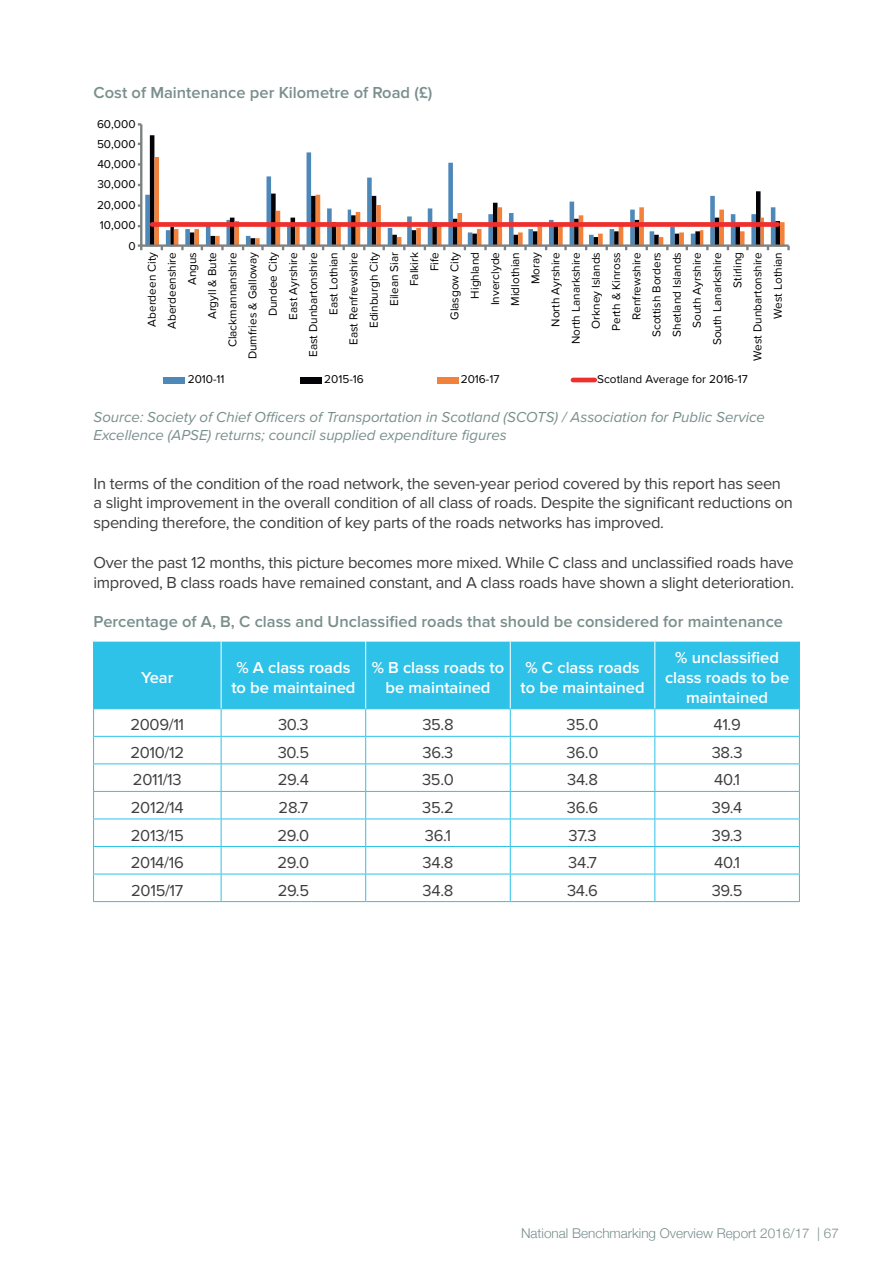
<style>
.page{position:relative;width:893px;height:1263px;background:#fff}
.page>*{position:absolute;margin:0;border:0;box-sizing:border-box;transform-origin:0 0}
.Body_text{font:16.5px/19.8px "Proxima Nova";letter-spacing:-.02em;color:#3e3e3f}
.Table_title{font:600 16.5px/19.8px "Proxima Nova";color:#fff;text-align:center}
.Table_title-2{font:600 16.5px "Proxima Nova";color:#798f8c}
.Source{font:italic 15px/18px "Proxima Nova";color:#798f8c}
.t1{font:300 13.5px "Helvetica Neue";color:#798f8c}
.t2{font:11.85px/20.2px "Proxima Nova";color:#000001;text-align:right}
</style>
<div class="page">
<svg style="left:150px;top:135px;width:162px;height:109px"></svg>
<svg style="left:154px;top:157px;width:631px;height:87px"></svg>
<hr style="left:140px;top:124px;width:2px;height:122px;background:#7e8182">
<hr style="left:141px;top:244px;width:648px;height:3px;background:#7e8182">
<svg style="left:138px;top:244px;width:4px;height:6px"></svg>
<div style="left:152px;top:222px;width:626px;height:5px;background:#ee2f2d"></div>
<div style="left:164px;top:377px;width:21px;height:6px;background:#4e88b9"></div>
<div style="left:300px;top:377px;width:21px;height:6px;background:#030206"></div>
<div style="left:437px;top:377px;width:22px;height:6px;background:#f2813c"></div>
<hr style="left:573px;top:378px;width:22px;height:4px;background:#ee2f2d">
<div style="left:94px;top:642px;width:705px;height:66px;background:#2ec2e9"></div>
<hr style="left:93px;top:642px;width:1px;height:66px;background:#2ec2e9">
<hr style="left:799px;top:642px;width:1px;height:66px;background:#2ec2e9">
<hr style="left:93px;top:708px;width:128px;height:1px;background:#2ec2e9">
<hr style="left:221px;top:708px;width:145px;height:1px;background:#2ec2e9">
<hr style="left:366px;top:708px;width:144px;height:1px;background:#2ec2e9">
<hr style="left:510px;top:708px;width:145px;height:1px;background:#2ec2e9">
<hr style="left:655px;top:708px;width:145px;height:1px;background:#2ec2e9">
<hr style="left:510px;top:642px;width:1px;height:66px;background:#fff">
<hr style="left:654px;top:642px;width:1px;height:66px;background:#fff">
<hr style="left:93px;top:736px;width:128px;height:1px;background:#2ec2e9">
<hr style="left:221px;top:736px;width:145px;height:1px;background:#2ec2e9">
<hr style="left:366px;top:736px;width:144px;height:1px;background:#2ec2e9">
<hr style="left:510px;top:736px;width:145px;height:1px;background:#2ec2e9">
<hr style="left:655px;top:736px;width:145px;height:1px;background:#2ec2e9">
<hr style="left:93px;top:763px;width:128px;height:1px;background:#2ec2e9">
<hr style="left:221px;top:763px;width:145px;height:1px;background:#2ec2e9">
<hr style="left:366px;top:763px;width:144px;height:1px;background:#2ec2e9">
<hr style="left:510px;top:763px;width:145px;height:1px;background:#2ec2e9">
<hr style="left:655px;top:763px;width:145px;height:1px;background:#2ec2e9">
<hr style="left:93px;top:791px;width:128px;height:1px;background:#2ec2e9">
<hr style="left:221px;top:791px;width:145px;height:1px;background:#2ec2e9">
<hr style="left:366px;top:791px;width:144px;height:1px;background:#2ec2e9">
<hr style="left:510px;top:791px;width:145px;height:1px;background:#2ec2e9">
<hr style="left:655px;top:791px;width:145px;height:1px;background:#2ec2e9">
<hr style="left:93px;top:818px;width:128px;height:1px;background:#2ec2e9">
<hr style="left:221px;top:818px;width:145px;height:1px;background:#2ec2e9">
<hr style="left:366px;top:818px;width:144px;height:1px;background:#2ec2e9">
<hr style="left:510px;top:818px;width:145px;height:1px;background:#2ec2e9">
<hr style="left:655px;top:818px;width:145px;height:1px;background:#2ec2e9">
<hr style="left:93px;top:846px;width:128px;height:1px;background:#2ec2e9">
<hr style="left:221px;top:846px;width:145px;height:1px;background:#2ec2e9">
<hr style="left:366px;top:846px;width:144px;height:1px;background:#2ec2e9">
<hr style="left:510px;top:846px;width:145px;height:1px;background:#2ec2e9">
<hr style="left:655px;top:846px;width:145px;height:1px;background:#2ec2e9">
<hr style="left:93px;top:874px;width:128px;height:1px;background:#2ec2e9">
<svg style="left:93px;top:709px;width:1px;height:192px"></svg>
<hr style="left:221px;top:874px;width:145px;height:1px;background:#2ec2e9">
<svg style="left:221px;top:709px;width:1px;height:192px"></svg>
<hr style="left:366px;top:874px;width:144px;height:1px;background:#2ec2e9">
<svg style="left:365px;top:709px;width:1px;height:192px"></svg>
<hr style="left:510px;top:874px;width:145px;height:1px;background:#2ec2e9">
<svg style="left:510px;top:709px;width:1px;height:192px"></svg>
<hr style="left:655px;top:874px;width:145px;height:1px;background:#2ec2e9">
<svg style="left:654px;top:709px;width:1px;height:192px"></svg>
<svg style="left:799px;top:709px;width:1px;height:192px"></svg>
<hr style="left:93px;top:901px;width:128px;height:1px;background:#2ec2e9">
<hr style="left:221px;top:901px;width:145px;height:1px;background:#2ec2e9">
<hr style="left:366px;top:901px;width:144px;height:1px;background:#2ec2e9">
<hr style="left:510px;top:901px;width:145px;height:1px;background:#2ec2e9">
<hr style="left:655px;top:901px;width:145px;height:1px;background:#2ec2e9">
<hr style="left:221px;top:642px;width:1px;height:66px;background:#fff">
<hr style="left:365px;top:642px;width:1px;height:66px;background:#fff">
<p class="Table_title-2" style="left:94px;top:83px;width:340px">Cost of Maintenance per Kilometre of Road (£)</p>
<p class="t2" style="left:97px;top:113px;width:40px">60,000</p>
<p class="t2" style="left:97px;top:133px;width:40px">50,000</p>
<p class="t2" style="left:97px;top:154px;width:40px">40,000</p>
<p class="t2" style="left:97px;top:174px;width:40px">30,000</p>
<p class="t2" style="left:97px;top:194px;width:40px">20,000</p>
<p class="t2" style="left:100px;top:214px;width:37px">10,000</p>
<p class="t2" style="left:128px;top:235px;width:9px">0</p>
<p class="t2" style="left:141px;top:361px;width:111px;rotate:-90deg">Aberdeen City<br>Aberdeenshire<br>Angus<br>Argyll &amp; Bute<br>Clackmannanshire<br>Dumfries &amp; Galloway<br>Dundee City<br>East Ayrshire<br>East Dunbartonshire<br>East Lothian<br>East Renfrewshire<br>Edinburgh City<br>Eilean Siar<br>Falkirk<br>Fife<br>Glasgow City<br>Highland<br>Inverclyde<br>Midlothian<br>Moray<br>North Ayrshire<br>North Lanarkshire<br>Orkney Islands<br>Perth &amp; Kinross<br>Renfrewshire<br>Scottish Borders<br>Shetland Islands<br>South Ayrshire<br>South Lanarkshire<br>Stirling<br>West Dunbartonshire<br>West Lothian</p>
<p class="t2" style="left:188px;top:369px;width:38px">2010-11</p>
<p class="t2" style="left:324px;top:369px;width:41px">2015-16</p>
<p class="t2" style="left:461px;top:369px;width:40px">2016-17</p>
<p class="t2" style="left:597px;top:369px;width:152px">Scotland Average for 2016-17</p>
<p class="Source" style="left:94px;top:409px;width:673px">Source: Society of Chief Officers of Transportation in Scotland (SCOTS) / Association for Public Service<br>Excellence (APSE) returns; council supplied expenditure figures</p>
<p class="Body_text" style="left:94px;top:474px;width:701px">In terms of the condition of the road network, the seven-year period covered by this report has seen a slight improvement in the overall condition of all class of roads. Despite the significant reductions on spending therefore, the condition of key parts of the roads networks has improved.</p>
<p class="Body_text" style="left:94px;top:553px;width:702px">Over the past 12 months, this picture becomes more mixed. While C class and unclassified roads have improved, B class roads have remained constant, and A class roads have shown a slight deterioration.</p>
<p class="Table_title-2" style="left:94px;top:612px;width:691px">Percentage of A, B, C class and Unclassified roads that should be considered for maintenance</p>
<p class="Table_title" style="left:141px;top:668px;width:34px">Year</p>
<p class="Table_title" style="left:231px;top:658px;width:126px">% A class roads to be maintained</p>
<p class="Table_title" style="left:372px;top:658px;width:134px">% B class roads to be maintained</p>
<p class="Table_title" style="left:520px;top:658px;width:126px;text-align:left">% C class roads to be maintained</p>
<p class="Table_title" style="left:665px;top:648px;width:126px">% unclassified class roads to be maintained</p>
<p class="Body_text" style="left:130px;top:715px;width:55px">2009/11</p>
<p class="Body_text" style="left:278px;top:715px;width:32px">30.3</p>
<p class="Body_text" style="left:422px;top:715px;width:33px">35.8</p>
<p class="Body_text" style="left:567px;top:715px;width:33px">35.0</p>
<p class="Body_text" style="left:713px;top:715px;width:29px">41.9</p>
<p class="Body_text" style="left:130px;top:743px;width:55px">2010/12</p>
<p class="Body_text" style="left:278px;top:743px;width:33px">30.5</p>
<p class="Body_text" style="left:422px;top:743px;width:32px">36.3</p>
<p class="Body_text" style="left:567px;top:743px;width:33px">36.0</p>
<p class="Body_text" style="left:712px;top:743px;width:32px">38.3</p>
<p class="Body_text" style="left:133px;top:771px;width:50px">2011/13</p>
<p class="Body_text" style="left:278px;top:771px;width:32px">29.4</p>
<p class="Body_text" style="left:422px;top:771px;width:33px">35.0</p>
<p class="Body_text" style="left:567px;top:771px;width:32px">34.8</p>
<p class="Body_text" style="left:714px;top:771px;width:27px">40.1</p>
<p class="Body_text" style="left:131px;top:798px;width:54px">2012/14</p>
<p class="Body_text" style="left:279px;top:798px;width:31px">28.7</p>
<p class="Body_text" style="left:422px;top:798px;width:33px">35.2</p>
<p class="Body_text" style="left:567px;top:798px;width:33px">36.6</p>
<p class="Body_text" style="left:712px;top:798px;width:32px">39.4</p>
<p class="Body_text" style="left:131px;top:826px;width:54px">2013/15</p>
<p class="Body_text" style="left:277px;top:826px;width:33px">29.0</p>
<p class="Body_text" style="left:425px;top:826px;width:28px">36.1</p>
<p class="Body_text" style="left:568px;top:826px;width:30px">37.3</p>
<p class="Body_text" style="left:712px;top:826px;width:32px">39.3</p>
<p class="Body_text" style="left:131px;top:853px;width:54px">2014/16</p>
<p class="Body_text" style="left:277px;top:853px;width:33px">29.0</p>
<p class="Body_text" style="left:423px;top:853px;width:32px">34.8</p>
<p class="Body_text" style="left:568px;top:853px;width:30px">34.7</p>
<p class="Body_text" style="left:714px;top:853px;width:27px">40.1</p>
<p class="Body_text" style="left:131px;top:881px;width:54px">2015/17</p>
<p class="Body_text" style="left:278px;top:881px;width:33px">29.5</p>
<p class="Body_text" style="left:423px;top:881px;width:32px">34.8</p>
<p class="Body_text" style="left:567px;top:881px;width:32px">34.6</p>
<p class="Body_text" style="left:712px;top:881px;width:32px">39.5</p>
<p class="t1" style="left:521px;top:1222px;width:319px">National Benchmarking Overview Report 2016/17 | 67</p>
</div>
